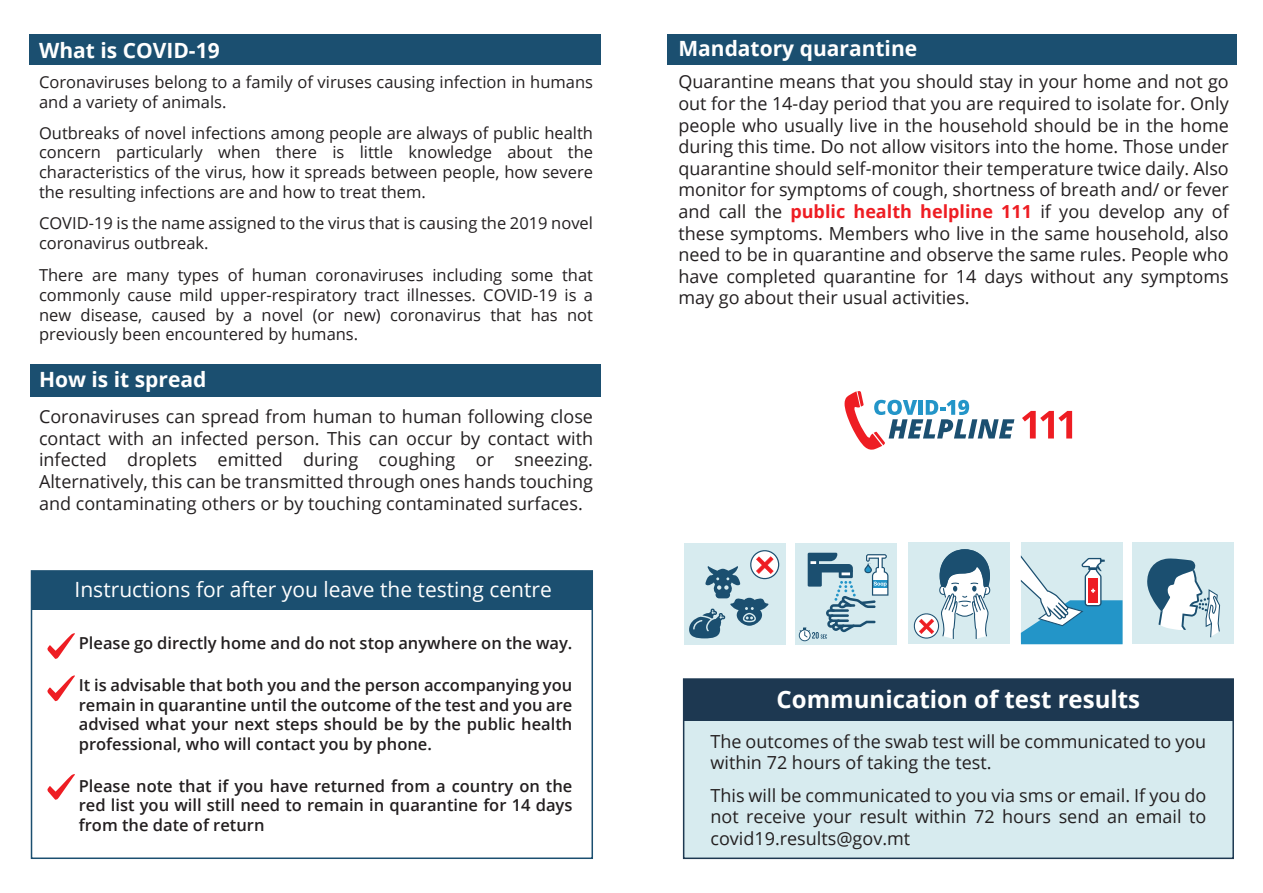
<style>
.page{position:relative;width:1263px;height:893px;background:#fff}
.page>*{position:absolute;margin:0;border:0;box-sizing:border-box;transform-origin:0 0}
.t1{font:700 24px "Open Sans";color:#fff}
.t2{font:700 21px "Open Sans";color:#fff}
.t3{font:21px "Open Sans";color:#fff}
.t4{font:18px/21.6px "Open Sans";color:#231f20;text-align:justify}
.t5{font:16.5px/19.8px "Open Sans";color:#231f20}
.t6{font:600 16.5px/19.8px "Open Sans";color:#231f20;text-align:justify}
.s1{font-weight:700;color:#ee1d23}
</style>
<div class="page">
<div style="left:684px;top:679px;width:549px;height:179px;background:#d7ebef"></div>
<div style="left:667px;top:35px;width:569px;height:30px;background:#1b4f70"></div>
<div style="left:32px;top:571px;width:560px;height:38px;background:#1b4f70"></div>
<div style="left:29px;top:35px;width:571px;height:30px;background:#1b4f70"></div>
<div style="left:30px;top:364px;width:570px;height:33px;background:#1b4f70"></div>
<svg style="left:47px;top:633px;width:28px;height:26px"></svg>
<svg style="left:47px;top:675px;width:28px;height:26px"></svg>
<div style="left:31px;top:570px;width:562px;height:289px;border:2px solid #1b4f70"></div>
<svg style="left:47px;top:774px;width:28px;height:26px"></svg>
<div style="left:684px;top:679px;width:549px;height:41px;background:#1d3851"></div>
<div style="left:795px;top:543px;width:102px;height:101px;background:#d7ebef"></div>
<svg style="left:799px;top:553px;width:89px;height:88px"></svg>
<div style="left:1021px;top:543px;width:101px;height:101px;background:#d7ebef"></div>
<svg style="left:1021px;top:555px;width:101px;height:89px"></svg>
<div style="left:1132px;top:543px;width:101px;height:101px;background:#d7ebef"></div>
<svg style="left:1147px;top:558px;width:73px;height:79px"></svg>
<svg style="left:1022px;top:411px;width:50px;height:27px"></svg>
<svg style="left:844px;top:391px;width:170px;height:59px"></svg>
<div style="left:684px;top:543px;width:101px;height:102px;background:#d7ebef"></div>
<svg style="left:689px;top:550px;width:91px;height:88px"></svg>
<div style="left:908px;top:543px;width:102px;height:101px;background:#d7ebef"></div>
<svg style="left:913px;top:549px;width:77px;height:90px"></svg>
<div style="left:683px;top:678px;width:551px;height:181px;border:2px solid #1d3851"></div>
<p class="t2" style="left:39px;top:35px;width:182px">What is COVID-19</p>
<p class="t5" style="left:39px;top:72px;width:555px">Coronaviruses belong to a family of viruses causing infection in humans and a variety of animals.</p>
<p class="t5" style="left:39px;top:122px;width:556px;text-align:justify">Outbreaks of novel infections among people are always of public health concern particularly when there is little knowledge about the characteristics of the virus, how it spreads between people, how severe the resulting infections are and how to treat them.</p>
<p class="t5" style="left:39px;top:212px;width:555px">COVID-19 is the name assigned to the virus that is causing the 2019 novel coronavirus outbreak.</p>
<p class="t5" style="left:39px;top:265px;width:556px;text-align:justify">There are many types of human coronaviruses including some that commonly cause mild upper-respiratory tract illnesses. COVID-19 is a new disease, caused by a novel (or new) coronavirus that has not previously been encountered by humans.</p>
<p class="t2" style="left:39px;top:365px;width:169px">How is it spread</p>
<p class="t4" style="left:39px;top:405px;width:556px">Coronaviruses can spread from human to human following close contact with an infected person. This can occur by contact with infected droplets emitted during coughing or sneezing.<br>Alternatively, this can be transmitted through ones hands touching and contaminating others or by touching contaminated surfaces.</p>
<p class="t3" style="left:75px;top:575px;width:479px">Instructions for after you leave the testing centre</p>
<p class="t6" style="left:79px;top:633px;width:495px">Please go directly home and do not stop anywhere on the way.</p>
<p class="t6" style="left:79px;top:675px;width:495px">It is advisable that both you and the person accompanying you remain in quarantine until the outcome of the test and you are advised what your next steps should be by the public health professional, who will contact you by phone.</p>
<p class="t6" style="left:79px;top:775px;width:495px">Please note that if you have returned from a country on the red list you will still need to remain in quarantine for 14 days from the date of return</p>
<p class="t2" style="left:678px;top:33px;width:240px">Mandatory quarantine</p>
<p class="t4" style="left:678px;top:71px;width:552px">Quarantine means that you should stay in your home and not go out for the 14-day period that you are required to isolate for. Only people who usually live in the household should be in the home during this time. Do not allow visitors into the home. Those under quarantine should self-monitor their temperature twice daily. Also monitor for symptoms of cough, shortness of breath and/ or fever and call the <span class="s1">public health helpline 111</span> if you develop any of these symptoms. Members who live in the same household, also need to be in quarantine and observe the same rules. People who have completed quarantine for 14 days without any symptoms may go about their usual activities.</p>
<h1 class="t1" style="left:776px;top:682px;width:365px">Communication of test results</h1>
<p class="t4" style="left:710px;top:730px;width:497px">The outcomes of the swab test will be communicated to you within 72 hours of taking the test.</p>
<p class="t4" style="left:710px;top:784px;width:497px">This will be communicated to you via sms or email. If you do not receive your result within 72 hours send an email to covid19.results@gov.mt</p>
</div>
